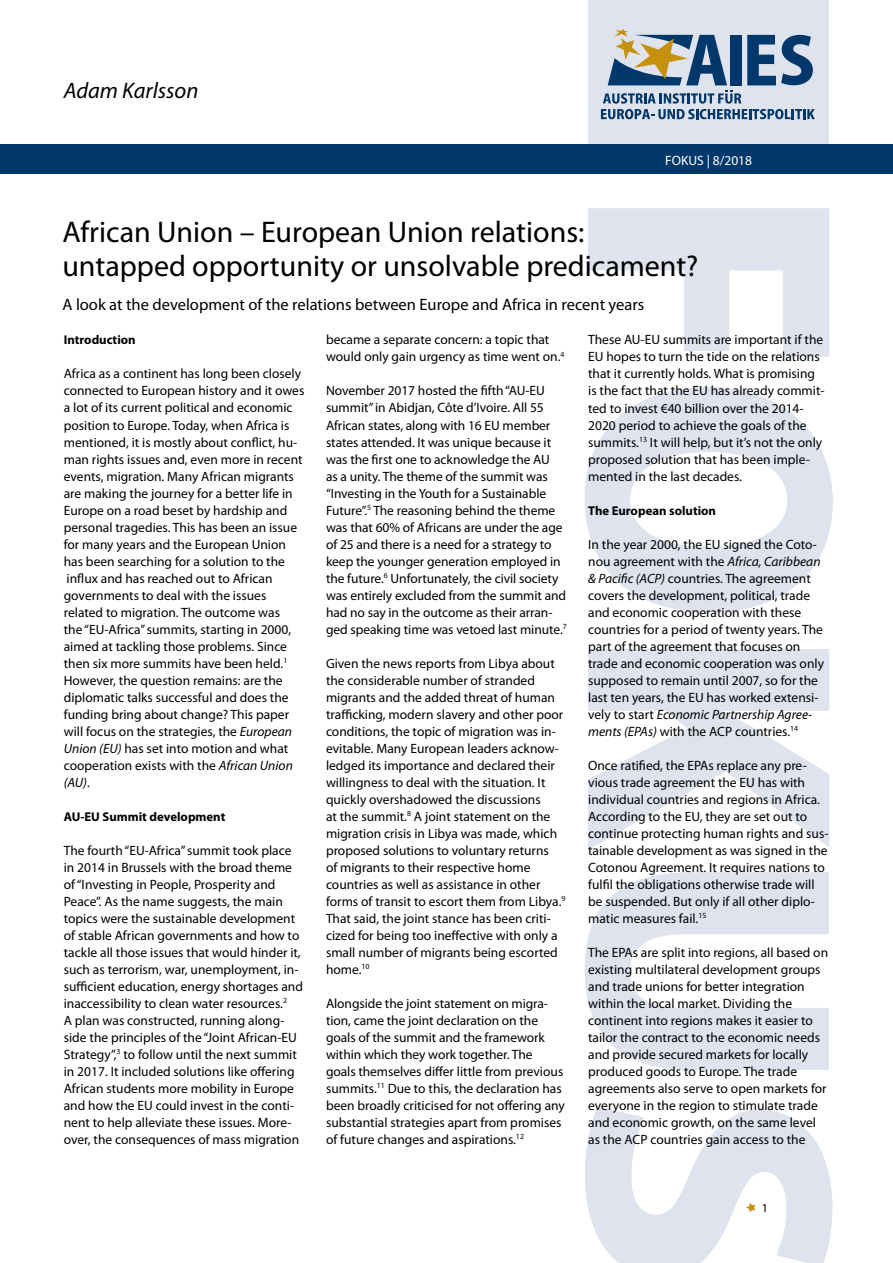
<style>
.page{position:relative;width:893px;height:1263px;background:#fff}
.page>*{position:absolute;margin:0;border:0;box-sizing:border-box;transform-origin:0 0}
.t1{font:30px/34px "Myriad Pro";color:#000}
.t2{font:italic 22.5px "Myriad Pro";color:#000}
.t3{font:16.5px "Myriad Pro";color:#000}
.t4{font:13.5px/17px "Myriad Pro";color:#000}
.t5{font:13.5px "Myriad Pro";color:#fff}
.t6{font:700 12.75px "Myriad Pro";color:#000}
.t7{font:12px "Myriad Pro";color:#000}
.s1{font-style:italic}
</style>
<div class="page">
<div style="left:588px;top:0;width:241px;height:171px;background:#dfe3ee"></div>
<svg style="left:585px;top:208px;width:248px;height:1055px;fill:#dfe3ee"></svg>
<div style="left:0;top:145px;width:893px;height:29px;background:#00386c"></div>
<svg style="left:746px;top:1203px;width:10px;height:9px"></svg>
<svg style="left:601px;top:29px;width:214px;height:90px"></svg>
<h2 class="t2" style="left:64px;top:76px;width:136px">Adam Karlsson</h2>
<p class="t5" style="left:665px;top:152px;width:88px">FOKUS | 8/2018</p>
<h1 class="t1" style="left:62px;top:215px;width:638px">African Union – European Union relations: untapped opportunity or unsolvable predicament?</h1>
<p class="t3" style="left:62px;top:294px;width:583px">A look at the development of the relations between Europe and Africa in recent years</p>
<p class="t6" style="left:64px;top:332px;width:73px">Introduction</p>
<p class="t4" style="left:64px;top:365px;width:242px">Africa as a continent has long been closely connected to European history and it owes a lot of its current political and economic position to Europe. Today, when Africa is mentioned, it is mostly about conflict, hu&shy;man rights issues and, even more in recent events, migration. Many African migrants are making the journey for a better life in Europe on a road beset by hardship and personal tragedies. This has been an issue for many years and the European Union has been searching for a solution to the influx and has reached out to African governments to deal with the issues related to migration. The outcome was<br>the “EU-Africa” summits, starting in 2000, aimed at tackling those problems. Since then six more summits have been held.<sup>1<br></sup>However, the question remains: are the diplomatic talks successful and does the funding bring about change? This paper will focus on the strategies, the <span class="s1">European Union (EU)</span> has set into motion and what cooperation exists with the <span class="s1">African Union (AU)</span>.</p>
<p class="t6" style="left:64px;top:808px;width:163px">AU-EU Summit development</p>
<p class="t4" style="left:64px;top:841px;width:241px">The fourth “EU-Africa” summit took place in 2014 in Brussels with the broad theme of “Investing in People, Prosperity and Peace”. As the name suggests, the main topics were the sustainable development of stable African governments and how to tackle all those issues that would hinder it, such as terrorism, war, unemployment, in&shy;sufficient education, energy shortages and inaccessibility to clean water resources.<sup>2<br></sup>A plan was constructed, running along&shy;side the principles of the “Joint African-EU Strategy”,<sup>3</sup> to follow until the next summit in 2017. It included solutions like offering African students more mobility in Europe and how the EU could invest in the conti&shy;nent to help alleviate these issues. More&shy;over, the consequences of mass migration</p>
<p class="t4" style="left:326px;top:331px;width:240px">became a separate concern: a topic that would only gain urgency as time went on.<sup>4</sup></p>
<p class="t4" style="left:326px;top:382px;width:242px">November 2017 hosted the fifth “AU-EU summit” in Abidjan, Côte d’Ivoire. All 55<br>African states, along with 16 EU member states attended. It was unique because it was the first one to acknowledge the AU<br>as a unity. The theme of the summit was “Investing in the Youth for a Sustainable Future”.<sup>5</sup> The reasoning behind the theme was that 60% of Africans are under the age of 25 and there is a need for a strategy to keep the younger generation employed in the future.<sup>6</sup> Unfortunately, the civil society was entirely excluded from the summit and had no say in the outcome as their arran&shy;ged speaking time was vetoed last minute.<sup>7</sup></p>
<p class="t4" style="left:326px;top:654px;width:241px">Given the news reports from Libya about the considerable number of stranded migrants and the added threat of human trafficking, modern slavery and other poor conditions, the topic of migration was in&shy;evitable. Many European leaders acknow&shy;ledged its importance and declared their willingness to deal with the situation. It quickly overshadowed the discussions<br>at the summit.<sup>8</sup> A joint statement on the migration crisis in Libya was made, which proposed solutions to voluntary returns<br>of migrants to their respective home countries as well as assistance in other forms of transit to escort them from Libya.<sup>9<br></sup>That said, the joint stance has been criti&shy;cized for being too ineffective with only a small number of migrants being escorted home.<sup>10</sup></p>
<p class="t4" style="left:326px;top:995px;width:240px">Alongside the joint statement on migra&shy;tion, came the joint declaration on the goals of the summit and the framework within which they work together. The goals themselves differ little from previous summits.<sup>11</sup> Due to this, the declaration has been broadly criticised for not offering any substantial strategies apart from promises of future changes and aspirations.<sup>12</sup></p>
<p class="t4" style="left:588px;top:331px;width:238px">These AU-EU summits are important if the EU hopes to turn the tide on the relations that it currently holds. What is promising is the fact that the EU has already commit&shy;ted to invest €40 billion over the 2014- 2020 period to achieve the goals of the summits.<sup>13</sup> It will help, but it’s not the only proposed solution that has been imple&shy;mented in the last decades.</p>
<p class="t6" style="left:588px;top:502px;width:129px">The European solution</p>
<p class="t4" style="left:588px;top:535px;width:237px">In the year 2000, the EU signed the Coto&shy;nou agreement with the <span class="s1">Africa, Caribbean &amp; Pacific (ACP)</span> countries. The agreement covers the development, political, trade and economic cooperation with these countries for a period of twenty years. The part of the agreement that focuses on trade and economic cooperation was only supposed to remain until 2007, so for the last ten years, the EU has worked extensi&shy;vely to start <span class="s1">Economic Partnership Agree&shy;ments (EPAs)</span> with the ACP countries.<sup>14</sup></p>
<p class="t4" style="left:588px;top:756px;width:242px">Once ratified, the EPAs replace any pre&shy;vious trade agreement the EU has with individual countries and regions in Africa.<br>According to the EU, they are set out to continue protecting human rights and sus&shy;tainable development as was signed in the Cotonou Agreement. It requires nations to fulfil the obligations otherwise trade will be suspended. But only if all other diplo&shy;matic measures fail.<sup>15</sup></p>
<p class="t4" style="left:588px;top:943px;width:242px">The EPAs are split into regions, all based on existing multilateral development groups and trade unions for better integration within the local market. Dividing the continent into regions makes it easier to tailor the contract to the economic needs and provide secured markets for locally produced goods to Europe. The trade agreements also serve to open markets for everyone in the region to stimulate trade and economic growth, on the same level as the ACP countries gain access to the</p>
<p class="t7" style="left:762px;top:1200px;width:8px">1</p>
</div>
